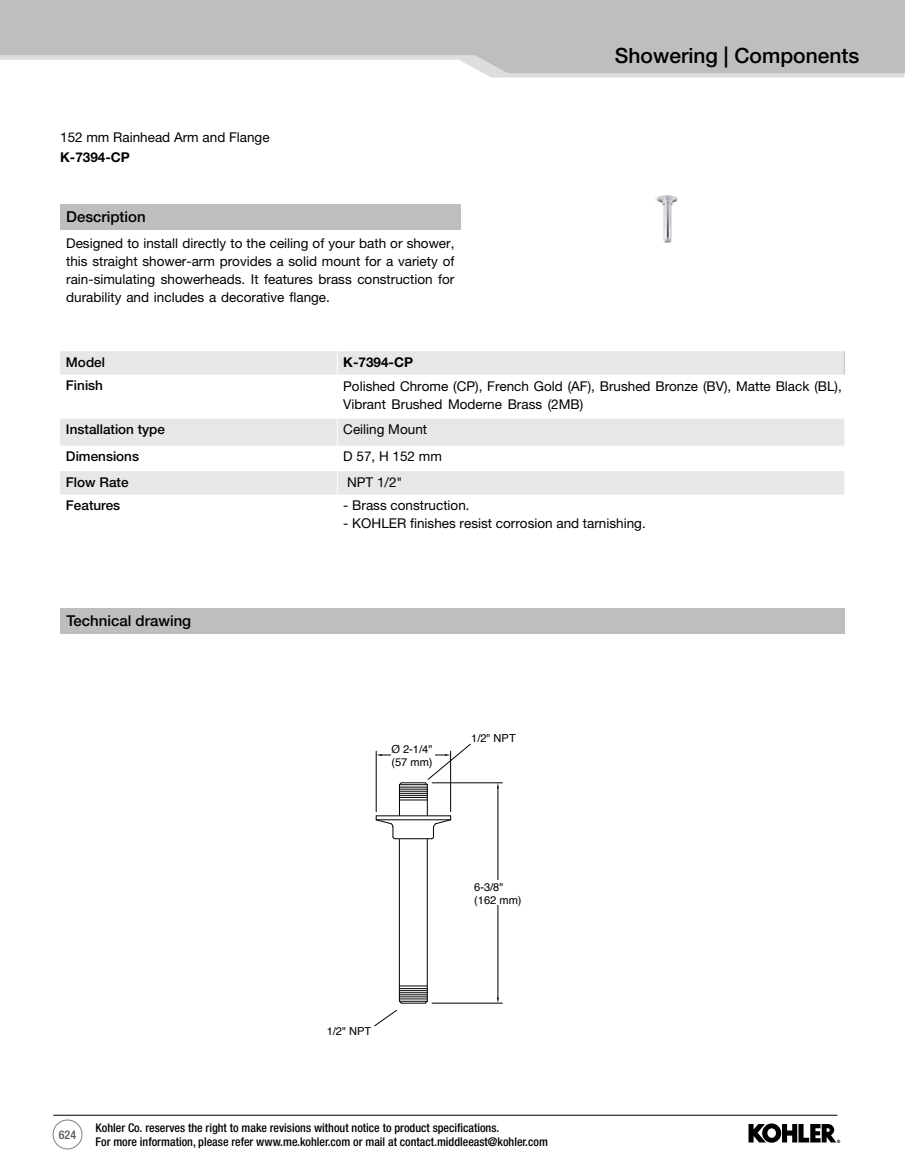
<style>
.page{position:relative;width:905px;height:1175px;background:#fff}
.page>*{position:absolute;margin:0;border:0;box-sizing:border-box;transform-origin:0 0}
.t1{font:500 21px "Helvetica Neue LT Pro";color:#000}
.t2{font:500 15px "Helvetica Neue LT Pro";color:#000}
.t3{font:13.5px/18px "Helvetica Neue LT Pro";color:#000}
.t4{font:500 13.5px "Helvetica Neue LT Pro";color:#000}
.t5{font:700 13.5px "Helvetica Neue LT Pro";color:#000}
.t6{font:500 condensed 12px/13.5px "Helvetica Neue LT Pro";color:#000}
.t7{font:500 condensed 12px "Helvetica Neue LT Pro";color:#58595b}
.t8{font:11.1px/12.1px "Helvetica";color:#000}
.s1{font-weight:700}
</style>
<div class="page">
<hr style="left:53px;top:1115px;width:784px;height:1px;background:#000">
<svg style="left:748px;top:1123px;width:92px;height:20px"></svg>
<div style="left:53px;top:1119px;width:29px;height:30px;border:1px solid #808285;border-radius:50%"></div>
<div style="left:60px;top:204px;width:400px;height:25px;background:#bcbec0"></div>
<div style="left:60px;top:351px;width:784px;height:24px;background:#e6e7e8"></div>
<svg style="left:337px;top:351px;width:1px;height:23px"></svg>
<hr style="left:337px;top:374px;width:1px;height:44px;background:#fff">
<svg style="left:60px;top:419px;width:784px;height:75px"></svg>
<svg style="left:844px;top:351px;width:1px;height:23px"></svg>
<div style="left:60px;top:608px;width:784px;height:25px;background:#bcbec0"></div>
<hr style="left:381px;top:754px;width:64px;height:1px;background:#000">
<hr style="left:497px;top:787px;width:1px;height:211px;background:#000">
<hr style="left:376px;top:819px;width:74px;height:1px;background:#000">
<svg style="left:375px;top:815px;width:21px;height:24px"></svg>
<hr style="left:395px;top:838px;width:36px;height:1px;background:#000">
<svg style="left:431px;top:815px;width:20px;height:24px"></svg>
<hr style="left:376px;top:815px;width:74px;height:1px;background:#000">
<hr style="left:399px;top:784px;width:1px;height:31px;background:#000">
<hr style="left:427px;top:784px;width:1px;height:31px;background:#000">
<hr style="left:399px;top:839px;width:1px;height:162px;background:#000">
<hr style="left:427px;top:839px;width:1px;height:162px;background:#000">
<svg style="left:399px;top:743px;width:72px;height:57px"></svg>
<svg style="left:374px;top:985px;width:54px;height:41px"></svg>
<hr style="left:376px;top:751px;width:1px;height:60px;background:#000">
<hr style="left:450px;top:751px;width:1px;height:60px;background:#000">
<hr style="left:432px;top:782px;width:70px;height:1px;background:#000">
<hr style="left:432px;top:1002px;width:70px;height:1px;background:#000">
<div style="left:391px;top:743px;width:44px;height:24px;background:#fff"></div>
<div style="left:474px;top:880px;width:47px;height:25px;background:#fff"></div>
<img style="left:655px;top:195px;width:23px;height:48px">
<svg style="left:484px;top:73px;width:420px;height:5px;background:#dddedf"></svg>
<svg style="left:0;top:0;width:904px;height:73px;background:#c3c5c7"></svg>
<p class="t3" style="left:60px;top:127px;width:211px;line-height:20.1px">152 mm Rainhead Arm and Flange<br><span class="s1">K-7394-CP</span></p>
<p class="t2" style="left:66px;top:208px;width:81px">Description</p>
<p class="t3" style="left:66px;top:234px;width:390px;text-align:justify">Designed to install directly to the ceiling of your bath or shower, this straight shower-arm provides a solid mount for a variety of rain-simulating showerheads. It features brass construction for durability and includes a decorative flange.</p>
<p class="t1" style="left:615px;top:43px;width:246px">Showering | Components</p>
<p class="t4" style="left:66px;top:354px;width:41px">Model</p>
<p class="t5" style="left:343px;top:354px;width:71px">K-7394-CP</p>
<p class="t4" style="left:66px;top:377px;width:39px">Finish</p>
<p class="t3" style="left:343px;top:377px;width:500px">Polished Chrome (CP), French Gold (AF), Brushed Bronze (BV), Matte Black (BL),<br>Vibrant Brushed Moderne Brass (2MB)</p>
<p class="t4" style="left:66px;top:421px;width:101px">Installation type</p>
<p class="t3" style="left:343px;top:420px;width:85px">Ceiling Mount</p>
<p class="t4" style="left:66px;top:448px;width:75px">Dimensions</p>
<p class="t3" style="left:343px;top:447px;width:100px">D 57, H 152 mm</p>
<p class="t4" style="left:66px;top:474px;width:64px">Flow Rate</p>
<p class="t3" style="left:347px;top:473px;width:57px">NPT 1/2"</p>
<p class="t4" style="left:66px;top:497px;width:56px">Features</p>
<p class="t3" style="left:343px;top:496px;width:128px">- Brass construction.</p>
<p class="t3" style="left:343px;top:514px;width:304px">- KOHLER finishes resist corrosion and tarnishing.</p>
<p class="t2" style="left:66px;top:611px;width:126px">Technical drawing</p>
<p class="t8" style="left:391px;top:743px;width:43px">Ø 2-1/4" (57 mm)</p>
<p class="t8" style="left:471px;top:732px;width:46px">1/2" NPT</p>
<p class="t8" style="left:474px;top:881px;width:49px">6-3/8" (162 mm)</p>
<p class="t8" style="left:326px;top:1025px;width:46px">1/2" NPT</p>
<p class="t7" style="left:59px;top:1127px;width:19px">624</p>
<p class="t6" style="left:96px;top:1120px;width:454px">Kohler Co. reserves the right to make revisions without notice to product specifications.<br>For more information, please refer www.me.kohler.com or mail at contact.middleeast@kohler.com</p>
</div>
